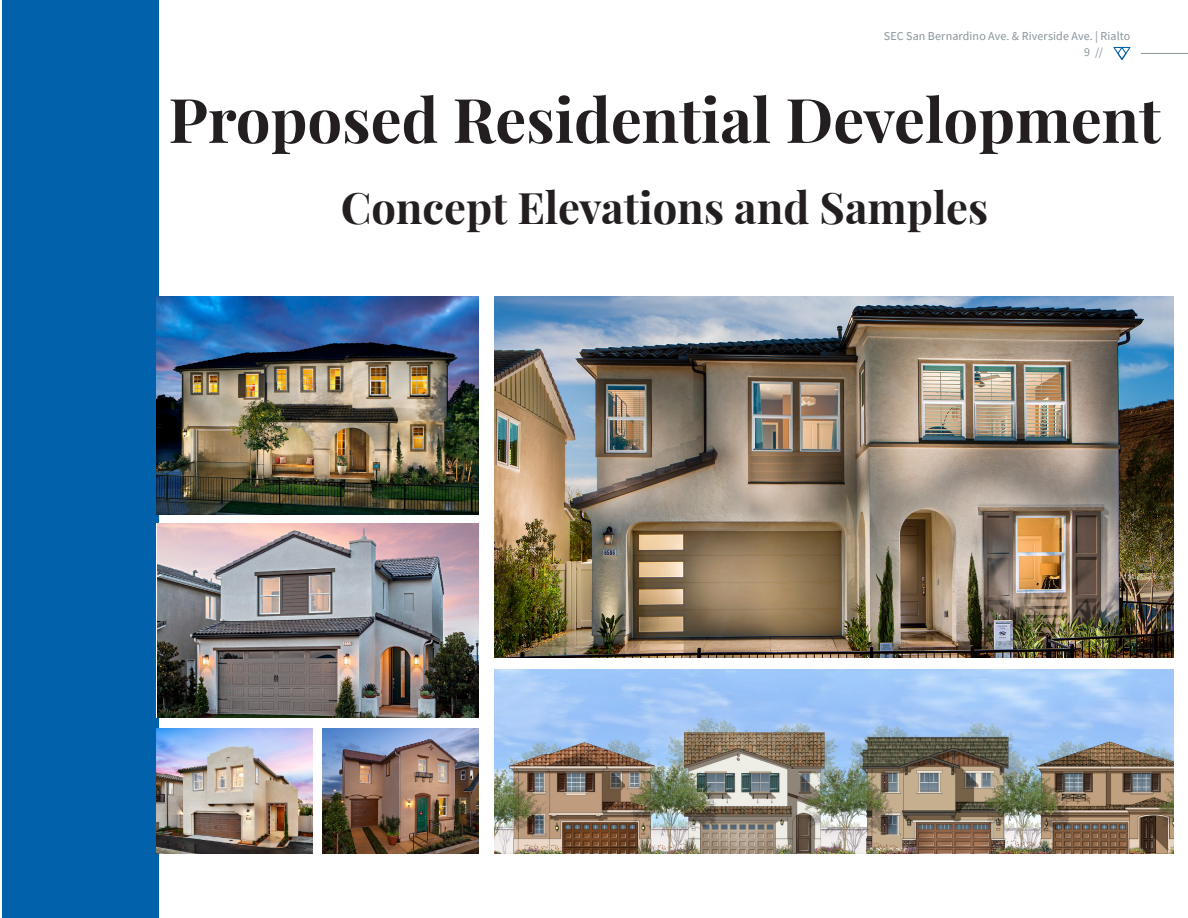
<style>
.page{position:relative;width:1188px;height:918px;background:#fff}
.page>*{position:absolute;margin:0;border:0;box-sizing:border-box;transform-origin:0 0}
.Title_46_54{font:700 61.5px "Playfair Display";color:#231f20}
.Title_46_54-2{font:700 43.5px "Playfair Display";color:#231f20}
.t1{font:12px/16.5px "Source Sans Pro";letter-spacing:.01em;color:#87949b}
</style>
<div class="page">
<div style="left:2px;top:0;width:157px;height:918px;background:#0161aa"></div>
<img style="left:494px;top:296px;width:680px;height:361px">
<img style="left:158px;top:524px;width:320px;height:194px">
<img style="left:494px;top:669px;width:680px;height:185px">
<img style="left:323px;top:728px;width:155px;height:126px">
<img style="left:157px;top:296px;width:321px;height:218px">
<img style="left:157px;top:728px;width:155px;height:126px">
<hr style="left:1141px;top:53px;width:47px;height:1px;background:#87949b">
<svg style="left:1113px;top:47px;width:17px;height:13px"></svg>
<p class="t1" style="left:1084px;top:28px;width:48px;text-indent:-200px">SEC San Bernardino Ave. &amp; Riverside Ave. | Rialto<br>9 //</p>
<p class="Title_46_54" style="left:169px;top:72px;width:994px">Proposed Residential Development</p>
<p class="Title_46_54-2" style="left:341px;top:173px;width:649px">Concept Elevations and Samples</p>
</div>
